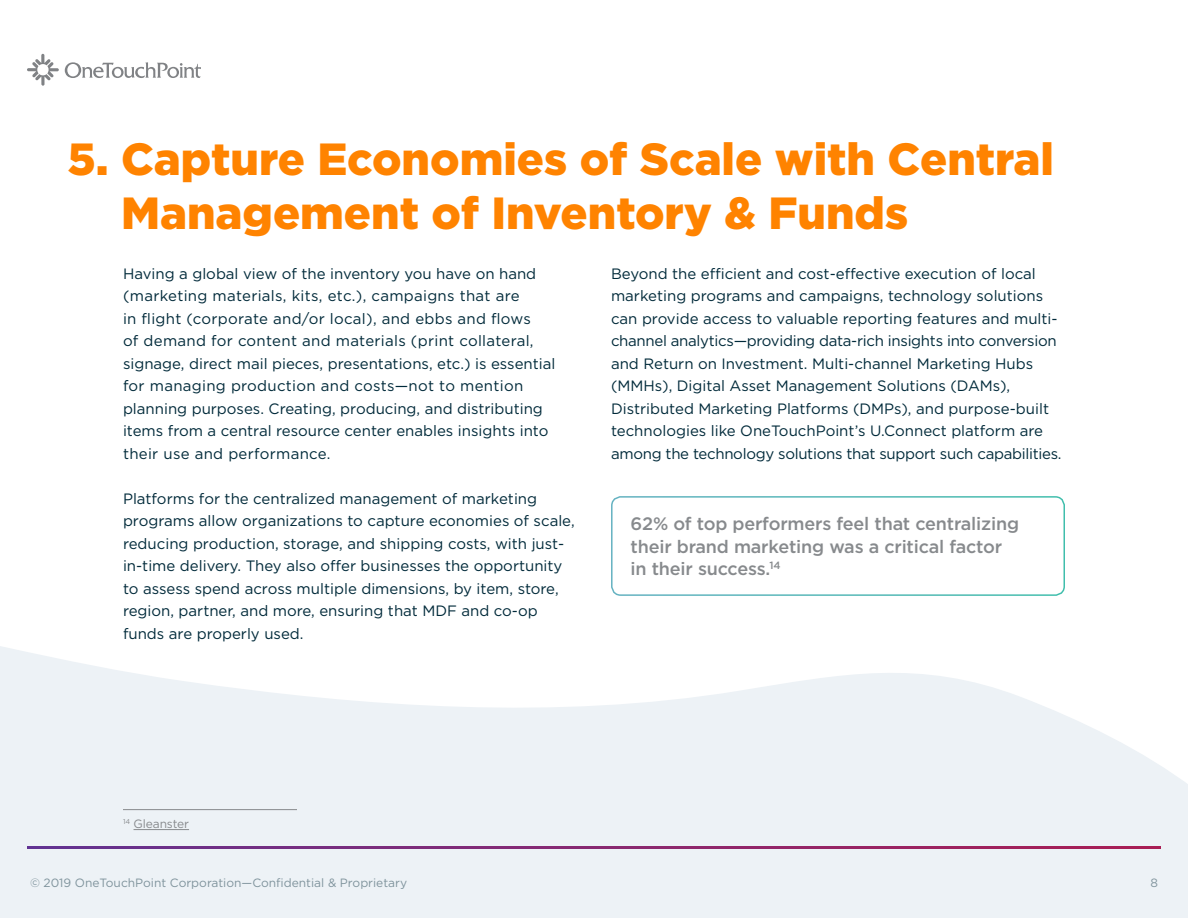
<style>
.page{position:relative;width:1188px;height:918px;background:#fff}
.page>*{position:absolute;margin:0;border:0;box-sizing:border-box;transform-origin:0 0}
.t1{font:900 45px/54px "Gotham";color:#ff8300}
.t2{font:500 18px/22.5px "Gotham";letter-spacing:-.01em;color:#878a8d}
.t3{font:15px/22.5px "Gotham";color:#002a3a}
.t4{font:12px "Gotham";color:#80949d}
.t5{font:12px "Gotham";letter-spacing:-.01em;color:#878a8d}
</style>
<div class="page">
<svg style="left:0;top:646px;width:1188px;height:272px;fill:#edf2f6"></svg>
<svg style="left:27px;top:54px;width:32px;height:32px"></svg>
<svg style="left:65px;top:62px;width:136px;height:16px"></svg>
<div style="left:611px;top:496px;width:454px;height:100px;border:2px solid #fff;border-radius:9px"></div>
<hr style="left:123px;top:809px;width:174px;height:1px;background:#878a8d">
<hr style="left:134px;top:829px;width:55px;height:1px;background:#878a8d">
<svg style="left:27px;top:846px;width:1134px;height:3px"></svg>
<h1 class="t1" style="left:121px;top:132px;width:934px;text-indent:-54px">5. Capture Economies of Scale with Central<br>Management of Inventory &amp; Funds</h1>
<p class="t3" style="left:123px;top:262px;width:434px">Having a global view of the inventory you have on hand (marketing materials, kits, etc.), campaigns that are<br>in flight (corporate and/or local), and ebbs and flows<br>of demand for content and materials (print collateral, signage, direct mail pieces, presentations, etc.) is essential for managing production and costs—not to mention planning purposes. Creating, producing, and distributing items from a central resource center enables insights into their use and performance.</p>
<p class="t3" style="left:123px;top:487px;width:453px">Platforms for the centralized management of marketing programs allow organizations to capture economies of scale, reducing production, storage, and shipping costs, with just&shy;in-time delivery. They also offer businesses the opportunity to assess spend across multiple dimensions, by item, store, region, partner, and more, ensuring that MDF and co-op funds are properly used.</p>
<p class="t3" style="left:611px;top:262px;width:452px">Beyond the efficient and cost-effective execution of local marketing programs and campaigns, technology solutions can provide access to valuable reporting features and multi&shy;channel analytics—providing data-rich insights into conversion and Return on Investment. Multi-channel Marketing Hubs (MMHs), Digital Asset Management Solutions (DAMs), Distributed Marketing Platforms (DMPs), and purpose-built technologies like OneTouchPoint’s U.Connect platform are among the technology solutions that support such capabilities.</p>
<p class="t2" style="left:631px;top:512px;width:390px">62% of top performers feel that centralizing their brand marketing was a critical factor in their success.<sup>14</sup></p>
<p class="t5" style="left:123px;top:816px;width:68px"><sup>14</sup> Gleanster</p>
<p class="t4" style="left:30px;top:875px;width:379px">© 2019 OneTouchPoint Corporation—Confidential &amp; Proprietary</p>
<p class="t4" style="left:1150px;top:875px;width:9px">8</p>
</div>
